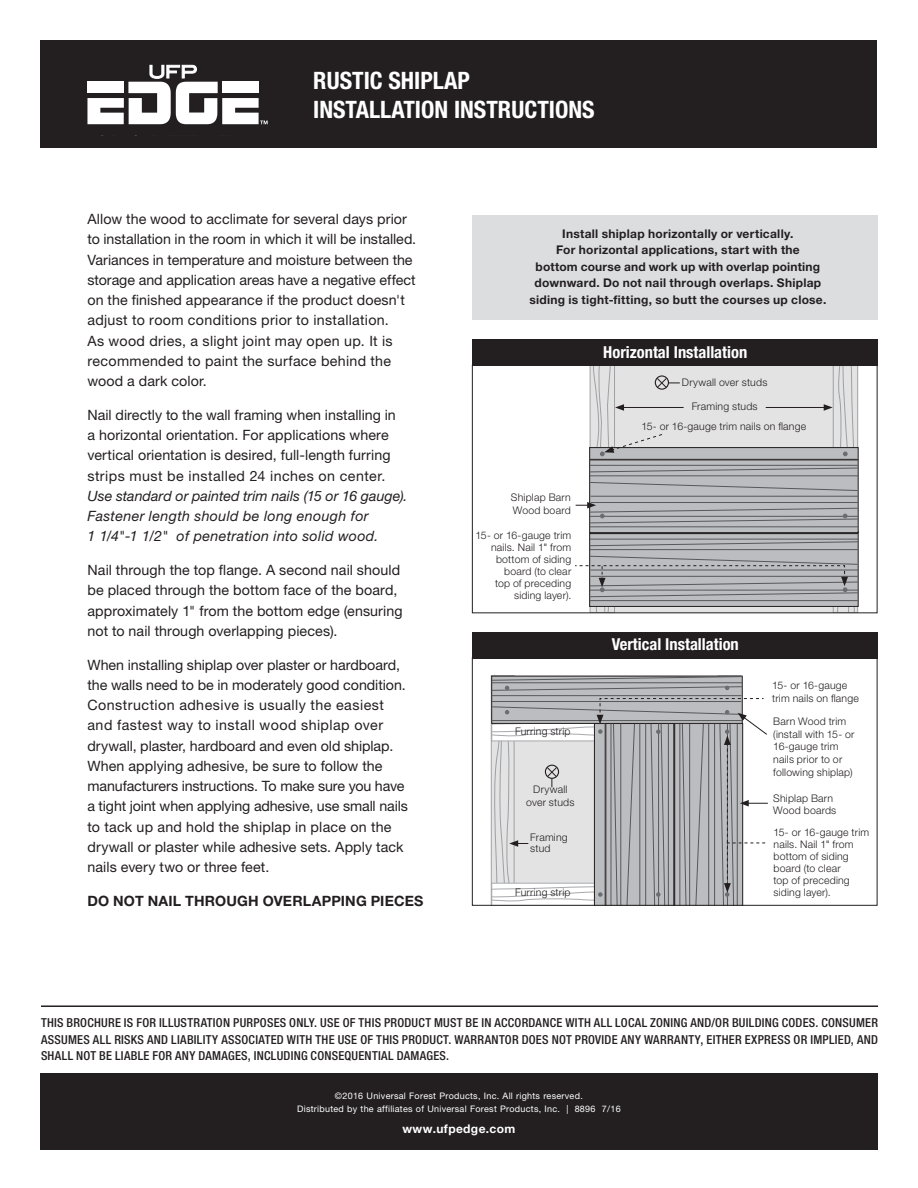
<style>
.page{position:relative;width:918px;height:1188px;background:#fff}
.page>*{position:absolute;margin:0;border:0;box-sizing:border-box;transform-origin:0 0}
.Coverpage_Header{font:700 condensed 24px/28.8px "Helvetica Neue LT Std";color:#fff}
.t1{font:700 condensed 16.5px "Helvetica Neue LT Std";color:#fff}
.Body_Copy{font:14.25px/20.2px "Helvetica Neue LT Std";letter-spacing:.005em;color:#231f20}
.Body_Copy-2{font:700 14.25px "Helvetica Neue LT Std";letter-spacing:.015em;color:#231f20}
.t2{font:500 condensed 12.3px/16.5px "Helvetica Neue LT Std";letter-spacing:.02em;color:#231f20;text-align:justify}
.Body_Copy-3{font:700 12px/16.5px "Helvetica Neue LT Std";letter-spacing:.02em;color:#231f20;text-align:center}
.t3{font:700 12px "Helvetica Neue LT Std";letter-spacing:.03em;color:#fff}
.Body_Copy-4{font:300 10.5px/12px "Helvetica Neue LT Std";letter-spacing:.02em;color:#231f20}
.t4{font:9px/13.5px "Helvetica Neue LT Std";letter-spacing:.03em;color:#fff;text-align:center}
.s1{font-style:italic}
</style>
<div class="page">
<div style="left:40px;top:40px;width:837px;height:108px;background:#231f20"></div>
<div style="left:41px;top:1073px;width:837px;height:77px;background:#231f20"></div>
<hr style="left:41px;top:1005px;width:837px;height:2px;background:#231f20">
<div style="left:472px;top:215px;width:406px;height:105px;background:#dcdddf"></div>
<div style="left:472px;top:339px;width:406px;height:27px;background:#231f20"></div>
<svg style="left:574px;top:366px;width:284px;height:247px;background:#bebec1"></svg>
<div style="left:472px;top:632px;width:406px;height:27px;background:#231f20"></div>
<svg style="left:491px;top:674px;width:277px;height:231px;background:#bfc0c2"></svg>
<svg style="left:87px;top:65px;width:181px;height:59px"></svg>
<p class="Coverpage_Header" style="left:313px;top:66px;width:283px">RUSTIC SHIPLAP<br>INSTALLATION INSTRUCTIONS</p>
<p class="Body_Copy" style="left:87px;top:209px;width:330px">Allow the wood to acclimate for several days prior to installation in the room in which it will be installed.<br>Variances in temperature and moisture between the storage and application areas have a negative effect on the finished appearance if the product doesn't adjust to room conditions prior to installation.<br>As wood dries, a slight joint may open up. It is recommended to paint the surface behind the wood a dark color.</p>
<p class="Body_Copy" style="left:87px;top:404px;width:322px">Nail directly to the wall framing when installing in<br>a horizontal orientation. For applications where vertical orientation is desired, full-length furring strips must be installed 24 inches on center.<br><span class="s1">Use standard or painted trim nails (15 or 16 gauge).<br>Fastener length should be long enough for<br>1 1/4"-1 1/2" of penetration into solid wood.</span></p>
<p class="Body_Copy" style="left:87px;top:560px;width:317px">Nail through the top flange. A second nail should be placed through the bottom face of the board, approximately 1" from the bottom edge (ensuring not to nail through overlapping pieces).</p>
<p class="Body_Copy" style="left:87px;top:654px;width:322px">When installing shiplap over plaster or hardboard, the walls need to be in moderately good condition.<br>Construction adhesive is usually the easiest and fastest way to install wood shiplap over drywall, plaster, hardboard and even old shiplap.<br>When applying adhesive, be sure to follow the manufacturers instructions. To make sure you have a tight joint when applying adhesive, use small nails to tack up and hold the shiplap in place on the drywall or plaster while adhesive sets. Apply tack nails every two or three feet.</p>
<p class="Body_Copy-2" style="left:87px;top:892px;width:337px">DO NOT NAIL THROUGH OVERLAPPING PIECES</p>
<p class="Body_Copy-3" style="left:529px;top:225px;width:299px">Install shiplap horizontally or vertically.<br>For horizontal applications, start with the<br>bottom course and work up with overlap pointing downward. Do not nail through overlaps. Shiplap siding is tight-fitting, so butt the courses up close.</p>
<p class="t1" style="left:603px;top:342px;width:146px">Horizontal Installation</p>
<p class="Body_Copy-4" style="left:682px;top:376px;width:87px">Drywall over studs</p>
<p class="Body_Copy-4" style="left:692px;top:400px;width:67px">Framing studs</p>
<p class="Body_Copy-4" style="left:511px;top:491px;width:61px;line-height:12.8px">Shiplap Barn<br>Wood board</p>
<p class="Body_Copy-4" style="left:476px;top:529px;width:97px;text-align:right">15- or 16-gauge trim nails. Nail 1" from bottom of siding board (to clear<br>top of preceding siding layer).</p>
<p class="Body_Copy-4" style="left:515px;top:725px;width:57px">Furring strip</p>
<p class="Body_Copy-4" style="left:526px;top:783px;width:50px;line-height:12.8px;text-align:center">Drywall over studs</p>
<p class="Body_Copy-4" style="left:530px;top:832px;width:39px;line-height:10.5px">Framing stud</p>
<p class="Body_Copy-4" style="left:515px;top:886px;width:57px">Furring strip</p>
<p class="Body_Copy-4" style="left:641px;top:420px;width:166px">15- or 16-gauge trim nails on flange</p>
<p class="t1" style="left:612px;top:634px;width:129px">Vertical Installation</p>
<p class="Body_Copy-4" style="left:772px;top:679px;width:88px;line-height:12.8px">15- or 16-gauge trim nails on flange</p>
<p class="Body_Copy-4" style="left:773px;top:715px;width:83px;line-height:12.8px">Barn Wood trim (install with 15- or<br>16-gauge trim nails prior to or following shiplap)</p>
<p class="Body_Copy-4" style="left:773px;top:791px;width:65px;line-height:12.8px">Shiplap Barn<br>Wood boards</p>
<p class="Body_Copy-4" style="left:774px;top:826px;width:97px">15- or 16-gauge trim nails. Nail 1" from bottom of siding board (to clear<br>top of preceding siding layer).</p>
<p class="t2" style="left:41px;top:1014px;width:839px">THIS BROCHURE IS FOR ILLUSTRATION PURPOSES ONLY. USE OF THIS PRODUCT MUST BE IN ACCORDANCE WITH ALL LOCAL ZONING AND/OR BUILDING CODES. CONSUMER ASSUMES ALL RISKS AND LIABILITY ASSOCIATED WITH THE USE OF THIS PRODUCT. WARRANTOR DOES NOT PROVIDE ANY WARRANTY, EITHER EXPRESS OR IMPLIED, AND SHALL NOT BE LIABLE FOR ANY DAMAGES, INCLUDING CONSEQUENTIAL DAMAGES.</p>
<p class="t4" style="left:297px;top:1089px;width:325px">©2016 Universal Forest Products, Inc. All rights reserved.<br>Distributed by the affiliates of Universal Forest Products, Inc. | 8896 7/16</p>
<p class="t3" style="left:402px;top:1121px;width:114px">www.ufpedge.com</p>
</div>
